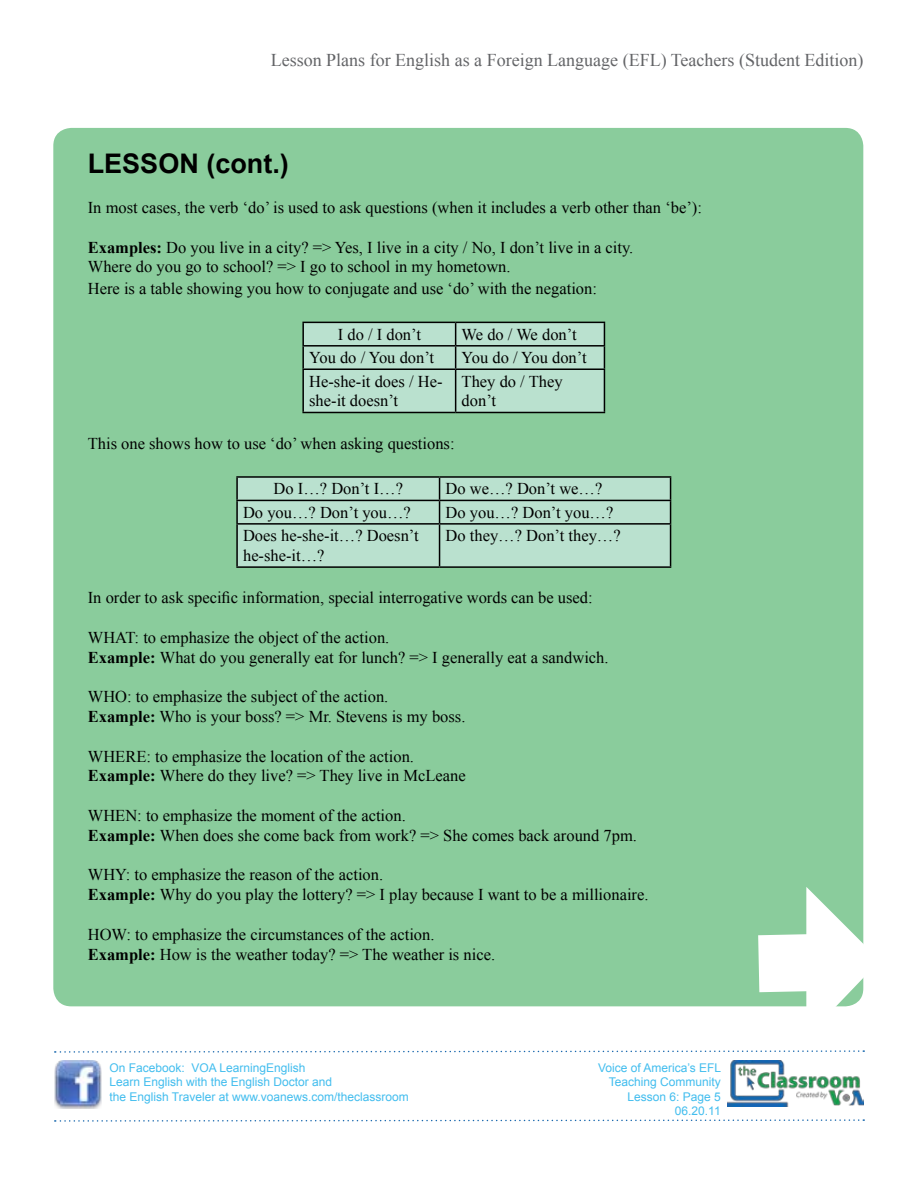
<style>
.page{position:relative;width:918px;height:1188px;background:#fff}
.page>*{position:absolute;margin:0;border:0;box-sizing:border-box;transform-origin:0 0}
.t1{font:700 27px "Arial";color:#000}
.t2{font:18px "Times New Roman";color:#636467}
.t3{font:16.5px/19.8px "Times New Roman";color:#000}
.t4{font:12px/14.4px "Arial";color:#42bdee;text-align:right}
.s1{font-weight:700}
</style>
<div class="page">
<img style="left:727px;top:1061px;width:137px;height:45px">
<svg style="left:55px;top:1050px;width:809px;height:3px"></svg>
<img style="left:54px;top:1060px;width:48px;height:48px">
<svg style="left:55px;top:1119px;width:809px;height:3px"></svg>
<div style="left:53px;top:128px;width:810px;height:878px;background:#8acc9c;border-radius:18px"></div>
<hr style="left:302px;top:322px;width:154px;height:1px;background:#000">
<hr style="left:302px;top:323px;width:2px;height:22px;background:#000">
<hr style="left:302px;top:345px;width:154px;height:2px;background:#000">
<hr style="left:302px;top:347px;width:2px;height:21px;background:#000">
<svg style="left:303px;top:322px;width:302px;height:90px;background:#b2d7c6"></svg>
<hr style="left:302px;top:368px;width:154px;height:2px;background:#000">
<hr style="left:302px;top:370px;width:2px;height:42px;background:#000">
<hr style="left:456px;top:368px;width:149px;height:2px;background:#000">
<hr style="left:455px;top:370px;width:1px;height:42px;background:#000">
<hr style="left:604px;top:370px;width:1px;height:42px;background:#000">
<hr style="left:302px;top:412px;width:154px;height:1px;background:#000">
<hr style="left:456px;top:412px;width:149px;height:1px;background:#000">
<hr style="left:236px;top:476px;width:204px;height:2px;background:#000">
<hr style="left:236px;top:478px;width:2px;height:22px;background:#000">
<hr style="left:440px;top:476px;width:231px;height:2px;background:#000">
<hr style="left:236px;top:500px;width:204px;height:1px;background:#000">
<hr style="left:236px;top:501px;width:2px;height:22px;background:#000">
<div style="left:237px;top:477px;width:434px;height:89px;background:#bae1cf"></div>
<hr style="left:236px;top:523px;width:204px;height:2px;background:#000">
<hr style="left:236px;top:525px;width:2px;height:41px;background:#000">
<hr style="left:440px;top:523px;width:231px;height:2px;background:#000">
<hr style="left:439px;top:525px;width:1px;height:41px;background:#000">
<hr style="left:670px;top:525px;width:1px;height:41px;background:#000">
<hr style="left:236px;top:566px;width:204px;height:2px;background:#000">
<hr style="left:440px;top:566px;width:231px;height:2px;background:#000">
<svg style="left:701px;top:887px;width:163px;height:120px"></svg>
<p class="t2" style="left:271px;top:48px;width:594px">Lesson Plans for English as a Foreign Language (EFL) Teachers (Student Edition)</p>
<h1 class="t1" style="left:88px;top:146px;width:203px">LESSON (cont.)</h1>
<p class="t3" style="left:88px;top:197px;width:616px">In most cases, the verb ‘do’ is used to ask questions (when it includes a verb other than ‘be’):</p>
<p class="t3" style="left:88px;top:237px;width:547px"><span class="s1">Examples:</span> Do you live in a city? =&gt; Yes, I live in a city / No, I don’t live in a city.<br>Where do you go to school? =&gt; I go to school in my hometown.</p>
<p class="t3" style="left:88px;top:278px;width:511px">Here is a table showing you how to conjugate and use ‘do’ with the negation:</p>
<p class="t3" style="left:338px;top:324px;width:85px">I do / I don’t</p>
<p class="t3" style="left:462px;top:324px;width:116px">We do / We don’t</p>
<p class="t3" style="left:309px;top:348px;width:127px">You do / You don’t</p>
<p class="t3" style="left:462px;top:348px;width:127px">You do / You don’t</p>
<p class="t3" style="left:309px;top:371px;width:135px">He-she-it does / He&shy;she-it doesn’t</p>
<p class="t3" style="left:462px;top:371px;width:102px">They do / They don’t</p>
<p class="t3" style="left:88px;top:433px;width:368px">This one shows how to use ‘do’ when asking questions:</p>
<p class="t3" style="left:274px;top:479px;width:131px">Do I…? Don’t I…?</p>
<p class="t3" style="left:446px;top:479px;width:158px">Do we…? Don’t we…?</p>
<p class="t3" style="left:243px;top:502px;width:169px">Do you…? Don’t you…?</p>
<p class="t3" style="left:446px;top:502px;width:169px">Do you…? Don’t you…?</p>
<p class="t3" style="left:243px;top:526px;width:177px">Does he-she-it…? Doesn’t he-she-it…?</p>
<p class="t3" style="left:446px;top:526px;width:177px">Do they…? Don’t they…?</p>
<p class="t3" style="left:88px;top:588px;width:506px">In order to ask specific information, special interrogative words can be used:</p>
<p class="t3" style="left:88px;top:627px;width:522px">WHAT: to emphasize the object of the action.<br><span class="s1">Example:</span> What do you generally eat for lunch? =&gt; I generally eat a sandwich.</p>
<p class="t3" style="left:88px;top:687px;width:379px">WHO: to emphasize the subject of the action.<br><span class="s1">Example:</span> Who is your boss? =&gt; Mr. Stevens is my boss.</p>
<p class="t3" style="left:88px;top:746px;width:379px">WHERE: to emphasize the location of the action.<br><span class="s1">Example:</span> Where do they live? =&gt; They live in McLeane</p>
<p class="t3" style="left:88px;top:805px;width:551px">WHEN: to emphasize the moment of the action.<br><span class="s1">Example:</span> When does she come back from work? =&gt; She comes back around 7pm.</p>
<p class="t3" style="left:88px;top:865px;width:562px">WHY: to emphasize the reason of the action.<br><span class="s1">Example:</span> Why do you play the lottery? =&gt; I play because I want to be a millionaire.</p>
<p class="t3" style="left:88px;top:924px;width:409px">HOW: to emphasize the circumstances of the action.<br><span class="s1">Example:</span> How is the weather today? =&gt; The weather is nice.</p>
<p class="t4" style="left:110px;top:1060px;width:301px;text-align:left">On Facebook: VOA LearningEnglish<br>Learn English with the English Doctor and<br>the English Traveler at www.voanews.com/theclassroom</p>
<p class="t4" style="left:598px;top:1060px;width:125px">Voice of America’s EFL<br>Teaching Community<br>Lesson 6: Page 5<br>06.20.11</p>
</div>
